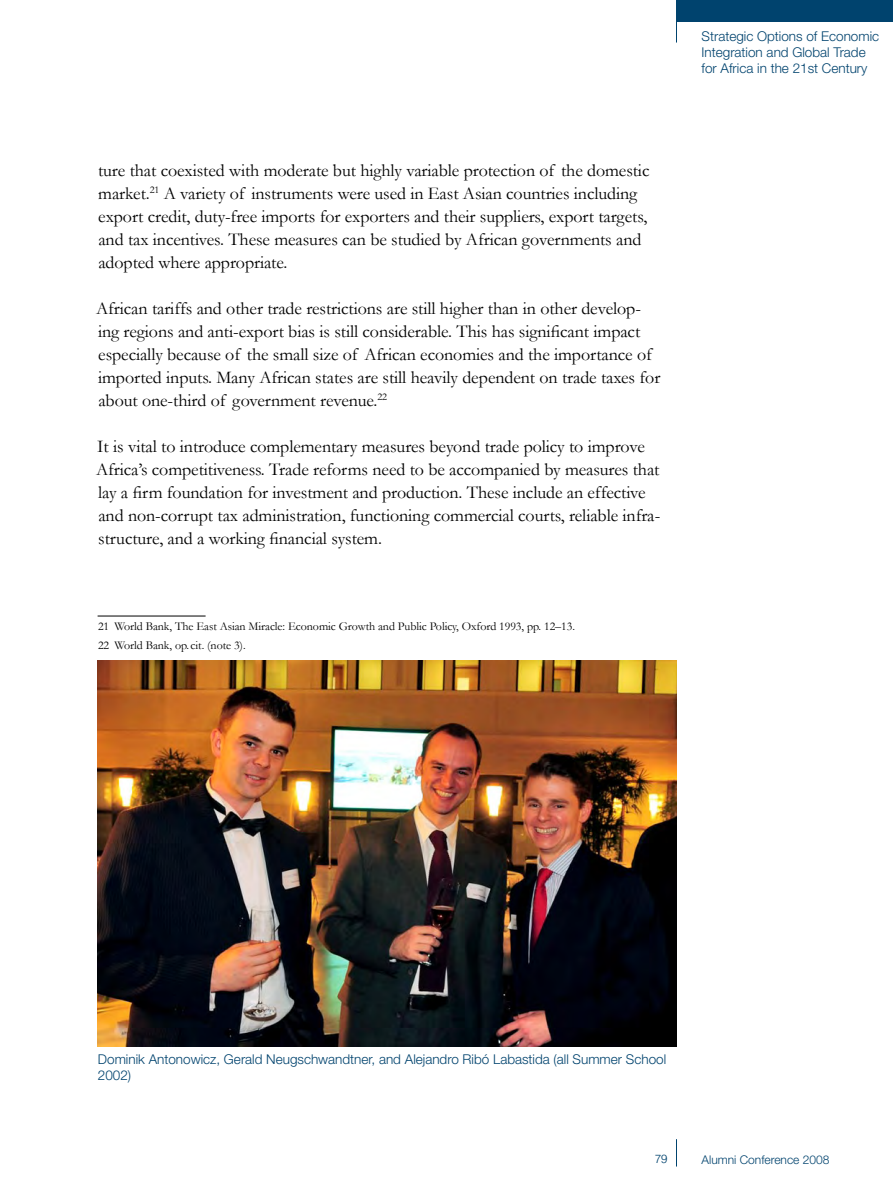
<style>
.page{position:relative;width:893px;height:1191px;background:#fff}
.page>*{position:absolute;margin:0;border:0;box-sizing:border-box;transform-origin:0 0}
.t1{font:18px/23px "Garamond";letter-spacing:-.005em;color:#000}
.t2{font:300 13.5px/16.2px "Helvetica Neue LT Std";color:#00436e}
.t3{font:12px/18.6px "Garamond";letter-spacing:-.005em;color:#000}
.t4{font:300 12px "Helvetica Neue LT Std";color:#00436e}
.t5{font:300 12px "Swiss 721 BT";color:#00436e}
</style>
<div class="page">
<hr style="left:676px;top:0;width:1px;height:43px;background:#00436e">
<div style="left:676px;top:0;width:217px;height:22px;background:#00436e"></div>
<svg style="left:676px;top:1139px;width:1px;height:27px"></svg>
<hr style="left:98px;top:615px;width:108px;height:1px;background:#000">
<img style="left:98px;top:660px;width:578px;height:386px">
<p class="t1" style="left:98px;top:159px;width:553px">ture that coexisted with moderate but highly variable protection of the domestic market.<sup>21</sup> A variety of instruments were used in East Asian countries including export credit, duty-free imports for exporters and their suppliers, export targets, and tax incentives. These measures can be studied by African governments and adopted where appropriate.</p>
<p class="t1" style="left:96px;top:296px;width:566px">African tariffs and other trade restrictions are still higher than in other develop&shy;ing regions and anti-export bias is still considerable. This has significant impact especially because of the small size of African economies and the importance of imported inputs. Many African states are still heavily dependent on trade taxes for about one-third of government revenue.<sup>22</sup></p>
<p class="t1" style="left:96px;top:434px;width:566px">It is vital to introduce complementary measures beyond trade policy to improve Africa’s competitiveness. Trade reforms need to be accompanied by measures that lay a firm foundation for investment and production. These include an effective and non-corrupt tax administration, functioning commercial courts, reliable infra&shy;structure, and a working financial system.</p>
<p class="t3" style="left:98px;top:617px;width:478px">21 World Bank, The East Asian Miracle: Economic Growth and Public Policy, Oxford 1993, pp. 12–13.<br>22 World Bank, op. cit. (note 3).</p>
<p class="t2" style="left:702px;top:27px;width:179px">Strategic Options of Economic<br>Integration and Global Trade for Africa in the 21st Century</p>
<p class="t2" style="left:98px;top:1051px;width:570px">Dominik Antonowicz, Gerald Neugschwandtner, and Alejandro Ribó Labastida (all Summer School<br>2002)</p>
<p class="t5" style="left:655px;top:1151px;width:14px">79</p>
<p class="t4" style="left:702px;top:1152px;width:129px">Alumni Conference 2008</p>
</div>
